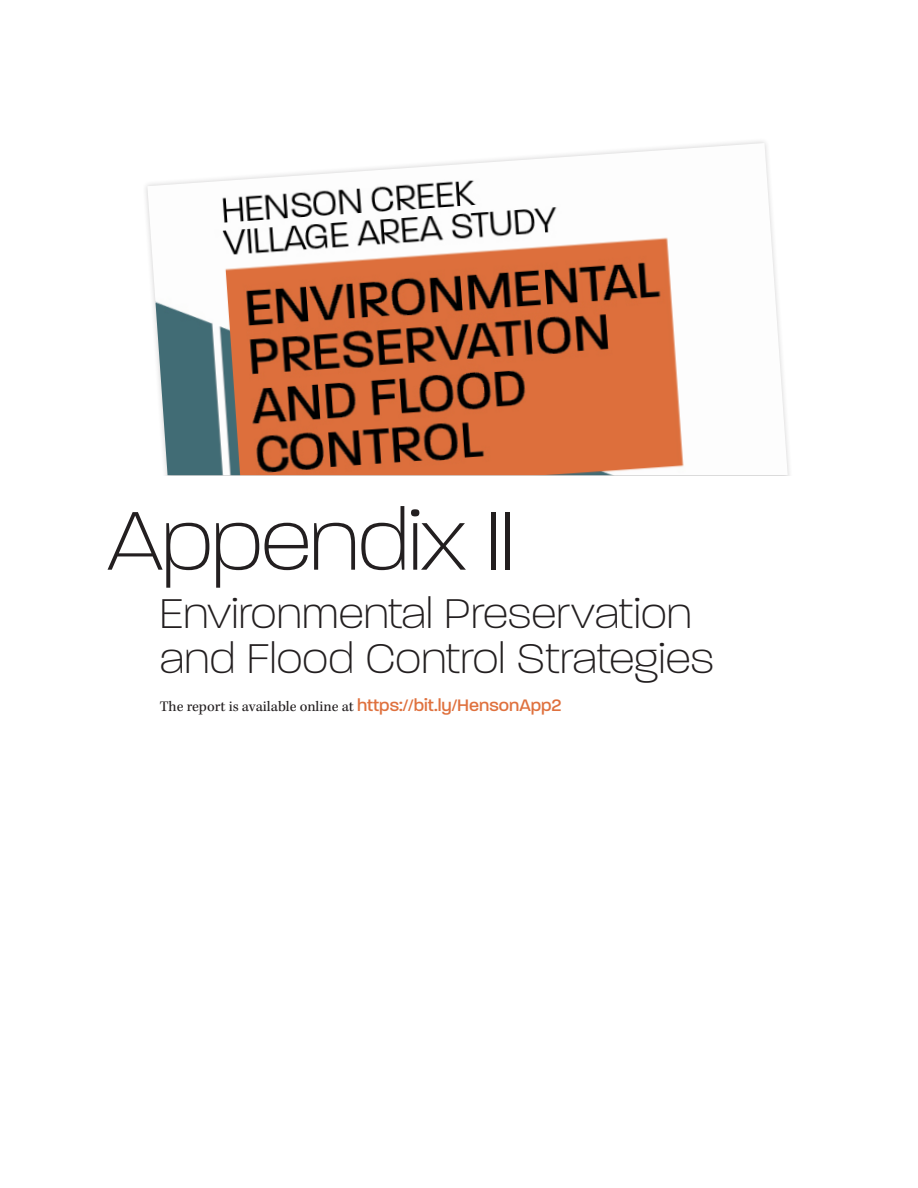
<style>
.page{position:relative;width:918px;height:1188px;background:#fff}
.page>*{position:absolute;margin:0;border:0;box-sizing:border-box;transform-origin:0 0}
.Heading_1{font:200 90px "Paralucent";color:#231f20}
.Heading_1-2{font:200 45px/45px "Paralucent";letter-spacing:.02em;color:#231f20}
.body_text-_RR{font:15px "Kepler Std";color:#231f20}
.s1{font-family:"Paralucent";font-weight:500;font-size:18px;color:#df713e}
</style>
<div class="page">
<img style="left:147px;top:143px;width:641px;height:332px">
<p class="Heading_1" style="left:108px;top:488px;width:409px">Appendix II</p>
<p class="Heading_1-2" style="left:160px;top:591px;width:555px">Environmental Preservation and Flood Control Strategies</p>
<p class="body_text-_RR" style="left:160px;top:698px;width:403px">The report is available online at <span class="s1">https://bit.ly/HensonApp2</span></p>
</div>
